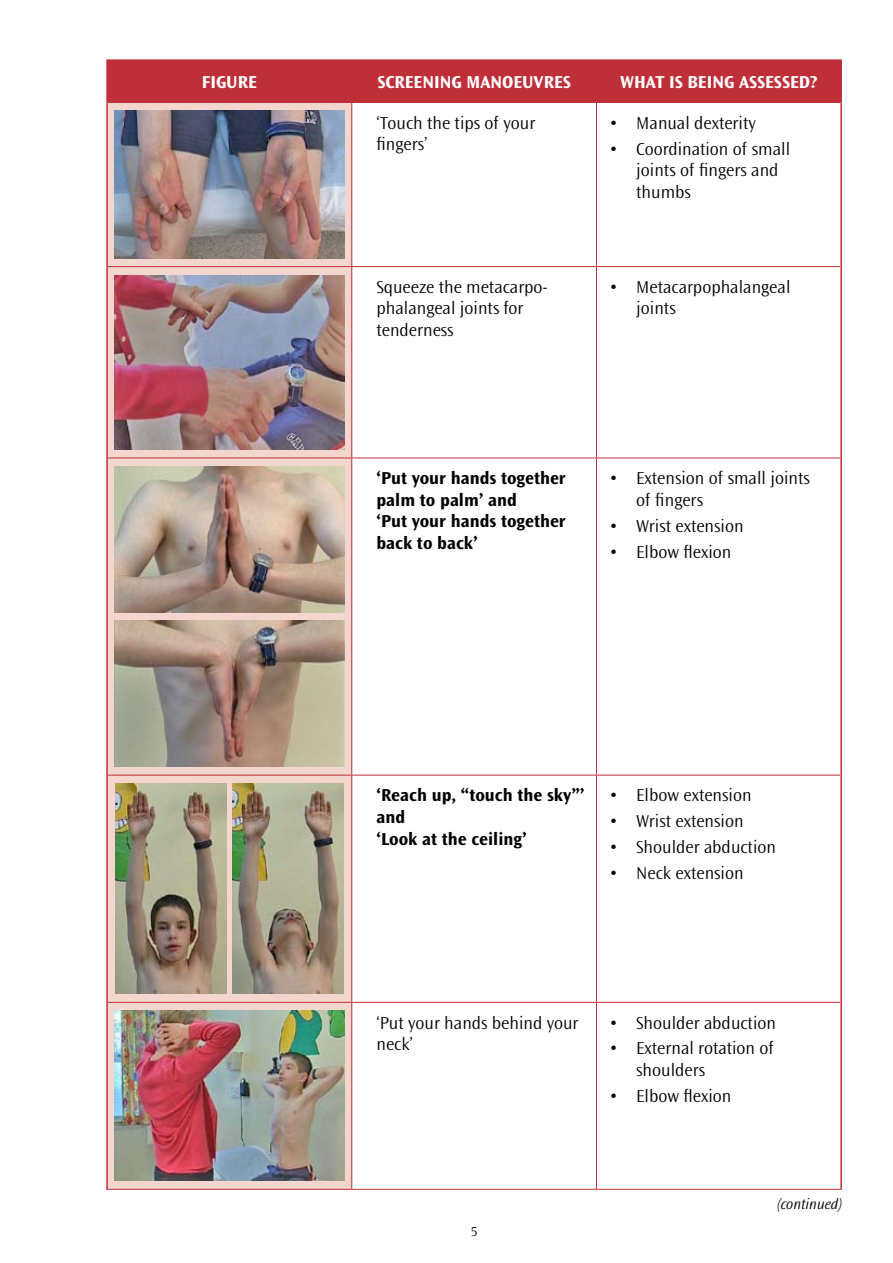
<style>
.page{position:relative;width:893px;height:1263px;background:#fff}
.page>*{position:absolute;margin:0;border:0;box-sizing:border-box;transform-origin:0 0}
.t1{font:300 18px/21.6px "Ocean Sans";color:#000}
.t2{font:700 18px/21.6px "Ocean Sans";color:#000}
.t3{font:700 18px "Ocean Sans";color:#fff}
.t4{font:italic 300 15px "Ocean Sans";color:#000}
.t5{font:300 13.5px "Ocean Sans";color:#000}
</style>
<div class="page">
<div style="left:108px;top:61px;width:732px;height:41px;background:#bf2f38"></div>
<svg style="left:108px;top:103px;width:243px;height:1086px;fill:#f3d7cf"></svg>
<hr style="left:106px;top:60px;width:246px;height:1px;background:#bf2f38">
<hr style="left:352px;top:60px;width:244px;height:1px;background:#bf2f38">
<hr style="left:351px;top:60px;width:1px;height:42px;background:#bf2f38">
<hr style="left:596px;top:60px;width:246px;height:1px;background:#bf2f38">
<hr style="left:596px;top:60px;width:1px;height:42px;background:#bf2f38">
<hr style="left:108px;top:102px;width:244px;height:1px;background:#bf2f38">
<hr style="left:352px;top:102px;width:244px;height:1px;background:#bf2f38">
<hr style="left:351px;top:103px;width:1px;height:163px;background:#bf2f38">
<hr style="left:596px;top:102px;width:244px;height:1px;background:#bf2f38">
<hr style="left:596px;top:103px;width:1px;height:163px;background:#bf2f38">
<hr style="left:108px;top:266px;width:244px;height:1px;background:#bf2f38">
<hr style="left:352px;top:266px;width:244px;height:1px;background:#bf2f38">
<hr style="left:351px;top:267px;width:1px;height:191px;background:#bf2f38">
<hr style="left:596px;top:266px;width:244px;height:1px;background:#bf2f38">
<hr style="left:596px;top:267px;width:1px;height:191px;background:#bf2f38">
<hr style="left:108px;top:775px;width:244px;height:1px;background:#bf2f38">
<hr style="left:352px;top:775px;width:244px;height:1px;background:#bf2f38">
<hr style="left:596px;top:775px;width:244px;height:1px;background:#bf2f38">
<hr style="left:351px;top:1003px;width:1px;height:186px;background:#bf2f38">
<hr style="left:596px;top:1003px;width:1px;height:186px;background:#bf2f38">
<hr style="left:106px;top:1189px;width:246px;height:1px;background:#bf2f38">
<hr style="left:352px;top:1189px;width:244px;height:1px;background:#bf2f38">
<hr style="left:596px;top:1189px;width:246px;height:1px;background:#bf2f38">
<hr style="left:106px;top:60px;width:2px;height:42px;background:#bf2f38">
<hr style="left:840px;top:60px;width:2px;height:42px;background:#bf2f38">
<hr style="left:106px;top:102px;width:2px;height:165px;background:#bf2f38">
<hr style="left:840px;top:102px;width:2px;height:165px;background:#bf2f38">
<hr style="left:106px;top:267px;width:2px;height:191px;background:#bf2f38">
<hr style="left:840px;top:267px;width:2px;height:191px;background:#bf2f38">
<hr style="left:106px;top:1002px;width:2px;height:187px;background:#bf2f38">
<hr style="left:840px;top:1002px;width:2px;height:187px;background:#bf2f38">
<hr style="left:106px;top:775px;width:2px;height:227px;background:#bf2f38">
<hr style="left:840px;top:775px;width:2px;height:227px;background:#bf2f38">
<hr style="left:351px;top:775px;width:1px;height:227px;background:#bf2f38">
<hr style="left:596px;top:775px;width:1px;height:227px;background:#bf2f38">
<hr style="left:108px;top:1002px;width:244px;height:1px;background:#bf2f38">
<hr style="left:352px;top:1002px;width:244px;height:1px;background:#bf2f38">
<hr style="left:596px;top:1002px;width:244px;height:1px;background:#bf2f38">
<hr style="left:108px;top:458px;width:244px;height:1px;background:#bf2f38">
<hr style="left:352px;top:458px;width:244px;height:1px;background:#bf2f38">
<hr style="left:351px;top:458px;width:1px;height:317px;background:#bf2f38">
<hr style="left:596px;top:458px;width:244px;height:1px;background:#bf2f38">
<hr style="left:596px;top:458px;width:1px;height:317px;background:#bf2f38">
<hr style="left:106px;top:458px;width:2px;height:317px;background:#bf2f38">
<hr style="left:840px;top:458px;width:2px;height:317px;background:#bf2f38">
<img style="left:115px;top:111px;width:229px;height:147px">
<img style="left:115px;top:275px;width:229px;height:174px">
<img style="left:115px;top:466px;width:229px;height:146px">
<img style="left:115px;top:620px;width:229px;height:147px">
<img style="left:116px;top:784px;width:110px;height:210px">
<img style="left:233px;top:784px;width:110px;height:210px">
<img style="left:115px;top:1011px;width:229px;height:170px">
<p class="t3" style="left:202px;top:72px;width:56px">FIGURE</p>
<p class="t3" style="left:377px;top:72px;width:195px">SCREENING MANOEUVRES</p>
<p class="t3" style="left:620px;top:72px;width:199px">WHAT IS BEING ASSESSED?</p>
<p class="t1" style="left:376px;top:112px;width:160px">‘Touch the tips of your fingers’</p>
<p class="t1" style="left:609px;top:112px;width:148px">• Manual dexterity</p>
<p class="t1" style="left:636px;top:138px;width:155px;text-indent:-27px">• Coordination of small joints of fingers and thumbs</p>
<p class="t1" style="left:376px;top:276px;width:173px">Squeeze the metacarpo&shy;phalangeal joints for tenderness</p>
<p class="t1" style="left:636px;top:276px;width:156px;text-indent:-27px">• Metacarpophalangeal joints</p>
<p class="t2" style="left:376px;top:468px;width:191px">‘Put your hands together palm to palm’ and<br>‘Put your hands together back to back’</p>
<p class="t1" style="left:636px;top:468px;width:175px;text-indent:-27px">• Extension of small joints of fingers</p>
<p class="t1" style="left:609px;top:515px;width:136px">• Wrist extension</p>
<p class="t1" style="left:609px;top:541px;width:124px">• Elbow flexion</p>
<p class="t2" style="left:376px;top:785px;width:210px">‘Reach up, “touch the sky”’ and<br>‘Look at the ceiling’</p>
<p class="t1" style="left:609px;top:785px;width:144px">• Elbow extension</p>
<p class="t1" style="left:609px;top:811px;width:136px">• Wrist extension</p>
<p class="t1" style="left:609px;top:836px;width:168px">• Shoulder abduction</p>
<p class="t1" style="left:609px;top:862px;width:136px">• Neck extension</p>
<p class="t1" style="left:376px;top:1012px;width:204px">‘Put your hands behind your neck’</p>
<p class="t1" style="left:609px;top:1012px;width:168px">• Shoulder abduction</p>
<p class="t1" style="left:636px;top:1038px;width:139px;text-indent:-27px">• External rotation of shoulders</p>
<p class="t1" style="left:609px;top:1085px;width:124px">• Elbow flexion</p>
<p class="t5" style="left:471px;top:1224px;width:8px">5</p>
<p class="t4" style="left:777px;top:1196px;width:66px">(continued)</p>
</div>
